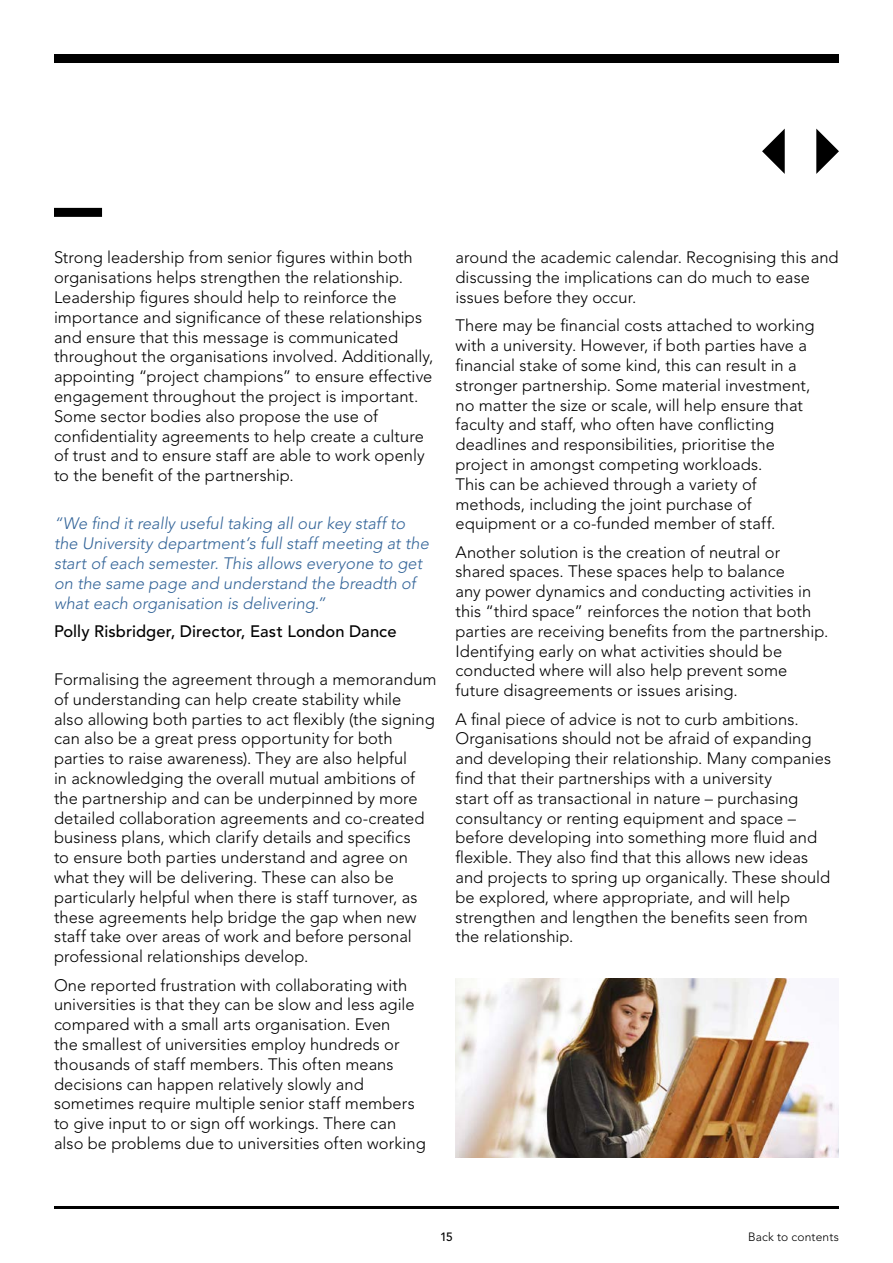
<style>
.page{position:relative;width:893px;height:1263px;background:#fff}
.page>*{position:absolute;margin:0;border:0;box-sizing:border-box;transform-origin:0 0}
.t1{font:300 16.5px/19.8px "Avenir";color:#000}
.t2{font:italic 300 16.5px/19.8px "Avenir";color:#346599}
.t3{font:500 16.5px "Avenir";letter-spacing:.005em;color:#000}
.t4{font:300 12px "Avenir";letter-spacing:.015em;color:#000}
.t5{font:500 12px "Avenir";color:#000}
</style>
<div class="page">
<hr style="left:54px;top:1206px;width:785px;height:3px;background:#000">
<div style="left:54px;top:54px;width:785px;height:9px;background:#000"></div>
<img style="left:455px;top:978px;width:384px;height:180px">
<svg style="left:816px;top:129px;width:23px;height:45px"></svg>
<svg style="left:762px;top:129px;width:23px;height:45px"></svg>
<div style="left:54px;top:208px;width:48px;height:9px;background:#000"></div>
<p class="t1" style="left:54px;top:248px;width:381px">Strong leadership from senior figures within both organisations helps strengthen the relationship.<br>Leadership figures should help to reinforce the importance and significance of these relationships and ensure that this message is communicated throughout the organisations involved. Additionally, appointing “project champions” to ensure effective engagement throughout the project is important.<br>Some sector bodies also propose the use of confidentiality agreements to help create a culture of trust and to ensure staff are able to work openly to the benefit of the partnership.</p>
<p class="t2" style="left:54px;top:514px;width:376px">“We find it really useful taking all our key staff to the University department’s full staff meeting at the start of each semester. This allows everyone to get on the same page and understand the breadth of what each organisation is delivering.”</p>
<p class="t3" style="left:54px;top:622px;width:344px">Polly Risbridger, Director, East London Dance</p>
<p class="t1" style="left:54px;top:669px;width:384px">Formalising the agreement through a memorandum of understanding can help create stability while<br>also allowing both parties to act flexibly (the signing can also be a great press opportunity for both parties to raise awareness). They are also helpful<br>in acknowledging the overall mutual ambitions of the partnership and can be underpinned by more detailed collaboration agreements and co-created business plans, which clarify details and specifics<br>to ensure both parties understand and agree on what they will be delivering. These can also be particularly helpful when there is staff turnover, as these agreements help bridge the gap when new staff take over areas of work and before personal professional relationships develop.</p>
<p class="t1" style="left:54px;top:975px;width:373px">One reported frustration with collaborating with universities is that they can be slow and less agile compared with a small arts organisation. Even<br>the smallest of universities employ hundreds or thousands of staff members. This often means decisions can happen relatively slowly and sometimes require multiple senior staff members to give input to or sign off workings. There can also be problems due to universities often working</p>
<p class="t1" style="left:455px;top:248px;width:385px">around the academic calendar. Recognising this and discussing the implications can do much to ease issues before they occur.</p>
<p class="t1" style="left:455px;top:316px;width:361px">There may be financial costs attached to working with a university. However, if both parties have a financial stake of some kind, this can result in a stronger partnership. Some material investment, no matter the size or scale, will help ensure that faculty and staff, who often have conflicting deadlines and responsibilities, prioritise the project in amongst competing workloads.<br>This can be achieved through a variety of methods, including the joint purchase of equipment or a co-funded member of staff.</p>
<p class="t1" style="left:455px;top:542px;width:374px">Another solution is the creation of neutral or shared spaces. These spaces help to balance<br>any power dynamics and conducting activities in this “third space” reinforces the notion that both parties are receiving benefits from the partnership.<br>Identifying early on what activities should be conducted where will also help prevent some future disagreements or issues arising.</p>
<p class="t1" style="left:455px;top:709px;width:377px">A final piece of advice is not to curb ambitions.<br>Organisations should not be afraid of expanding and developing their relationship. Many companies find that their partnerships with a university<br>start off as transactional in nature – purchasing consultancy or renting equipment and space – before developing into something more fluid and flexible. They also find that this allows new ideas and projects to spring up organically. These should be explored, where appropriate, and will help strengthen and lengthen the benefits seen from the relationship.</p>
<p class="t5" style="left:440px;top:1229px;width:14px">15</p>
<p class="t4" style="left:748px;top:1229px;width:92px">Back to contents</p>
</div>
